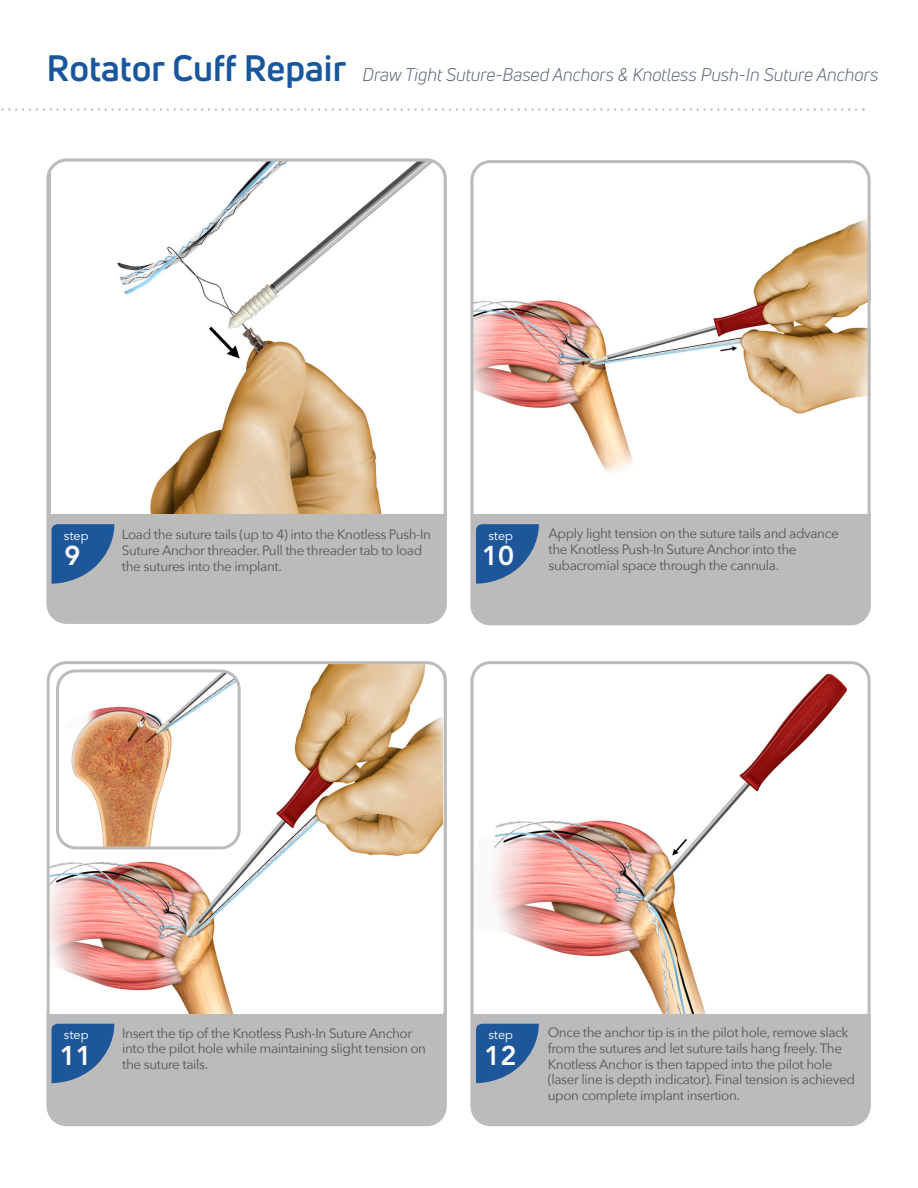
<style>
.page{position:relative;width:918px;height:1188px;background:#fff}
.page>*{position:absolute;margin:0;border:0;box-sizing:border-box;transform-origin:0 0}
.t1{font:800 27px "Avenir LT Std";color:#fff}
.t2{font:italic 18px "Uni Neue";color:#5a6671}
.t3{font:13.5px/15.6px "Avenir Next";letter-spacing:-.03em;color:#53565a}
.t4{font:12.75px "Avenir LT Std";color:#fff}
.s1{font-weight:700;font-style:normal;font-size:36px;color:#1a569c}
</style>
<div class="page">
<div style="left:472px;top:162px;width:397px;height:462px;background:#babbba;border-radius:18px"></div>
<div style="left:48px;top:160px;width:397px;height:462px;background:#babbba;border-radius:18px"></div>
<img style="left:51px;top:160px;width:392px;height:354px">
<div style="left:47px;top:159px;width:400px;height:465px;border:3px solid #babbba;border-radius:18px"></div>
<div style="left:472px;top:160px;width:399px;height:354px;background:#fff"></div>
<img style="left:475px;top:219px;width:392px;height:253px">
<div style="left:471px;top:160px;width:400px;height:465px;border:3px solid #babbba;border-radius:18px"></div>
<div style="left:48px;top:661px;width:397px;height:462px;background:#babbba;border-radius:18px"></div>
<img style="left:51px;top:665px;width:391px;height:348px">
<div style="left:47px;top:661px;width:400px;height:465px;border:3px solid #babbba;border-radius:18px"></div>
<svg style="left:1px;top:108px;width:855px;height:3px"></svg>
<svg style="left:52px;top:524px;width:63px;height:60px"></svg>
<svg style="left:476px;top:524px;width:63px;height:60px"></svg>
<svg style="left:52px;top:1024px;width:63px;height:60px"></svg>
<div style="left:472px;top:661px;width:397px;height:462px;background:#babbba;border-radius:18px"></div>
<img style="left:471px;top:665px;width:396px;height:348px">
<svg style="left:476px;top:1024px;width:63px;height:60px"></svg>
<div style="left:471px;top:661px;width:400px;height:465px;border:3px solid #babbba;border-radius:18px"></div>
<img style="left:58px;top:671px;width:181px;height:177px">
<div style="left:56px;top:669px;width:185px;height:180px;border:3px solid #babbba;border-radius:18px"></div>
<p class="t2" style="left:47px;top:64px;width:833px"><span class="s1">Rotator Cuff Repair</span> Draw Tight Suture-Based Anchors &amp; Knotless Push-In Suture Anchors</p>
<p class="t4" style="left:64px;top:528px;width:26px">step</p>
<p class="t1" style="left:64px;top:540px;width:17px">9</p>
<p class="t3" style="left:122px;top:526px;width:311px">Load the suture tails (up to 4) into the Knotless Push-In<br>Suture Anchor threader. Pull the threader tab to load the sutures into the implant.</p>
<p class="t3" style="left:549px;top:525px;width:292px">Apply light tension on the suture tails and advance the Knotless Push-In Suture Anchor into the subacromial space through the cannula.</p>
<p class="t4" style="left:488px;top:528px;width:26px">step</p>
<p class="t1" style="left:482px;top:540px;width:33px">10</p>
<p class="t4" style="left:64px;top:1028px;width:26px">step</p>
<p class="t1" style="left:60px;top:1039px;width:33px">11</p>
<p class="t3" style="left:122px;top:1025px;width:305px">Insert the tip of the Knotless Push-In Suture Anchor into the pilot hole while maintaining slight tension on the suture tails.</p>
<p class="t4" style="left:488px;top:1028px;width:26px">step</p>
<p class="t1" style="left:484px;top:1039px;width:33px">12</p>
<p class="t3" style="left:548px;top:1024px;width:309px">Once the anchor tip is in the pilot hole, remove slack from the sutures and let suture tails hang freely. The Knotless Anchor is then tapped into the pilot hole (laser line is depth indicator). Final tension is achieved upon complete implant insertion.</p>
</div>
